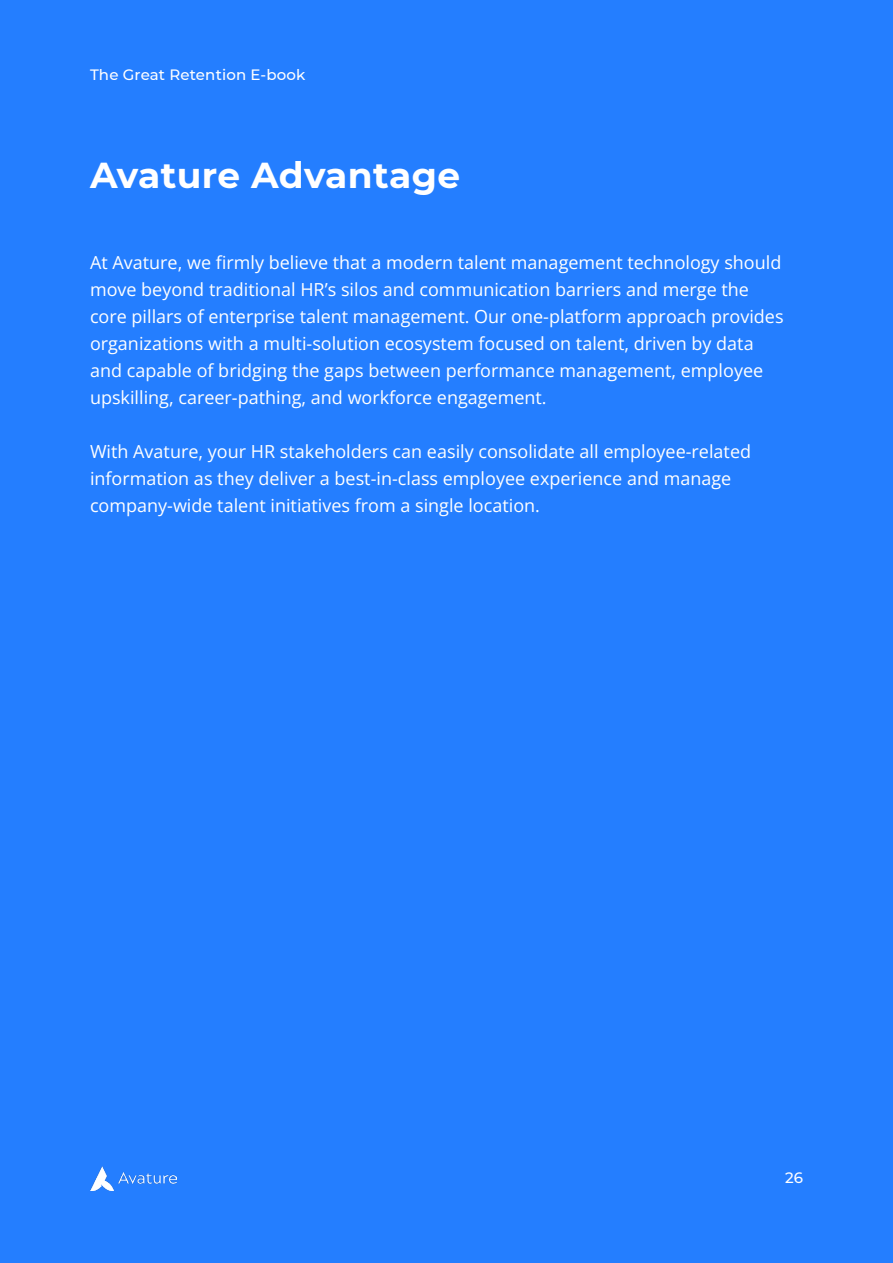
<style>
.page{position:relative;width:893px;height:1263px;background:#247eff}
.page>*{position:absolute;margin:0;border:0;box-sizing:border-box;transform-origin:0 0}
.H1_-_Title{font:700 36px "Montserrat";letter-spacing:.01em;color:#fff}
.Baseline_Text{font:18px/27px "Open Sans";color:#fff}
.t1{font:500 15px "Montserrat";letter-spacing:.01em;color:#fff}
</style>
<div class="page">
<img style="left:90px;top:1166px;width:86px;height:25px">
<p class="t1" style="left:90px;top:64px;width:217px">The Great Retention E-book</p>
<p class="H1_-_Title" style="left:90px;top:149px;width:372px">Avature Advantage</p>
<p class="Baseline_Text" style="left:90px;top:248px;width:695px">At Avature, we firmly believe that a modern talent management technology should move beyond traditional HR’s silos and communication barriers and merge the core pillars of enterprise talent management. Our one-platform approach provides organizations with a multi-solution ecosystem focused on talent, driven by data and capable of bridging the gaps between performance management, employee upskilling, career-pathing, and workforce engagement.</p>
<p class="Baseline_Text" style="left:90px;top:437px;width:663px">With Avature, your HR stakeholders can easily consolidate all employee-related information as they deliver a best-in-class employee experience and manage company-wide talent initiatives from a single location.</p>
<p class="t1" style="left:785px;top:1168px;width:19px">26</p>
</div>
